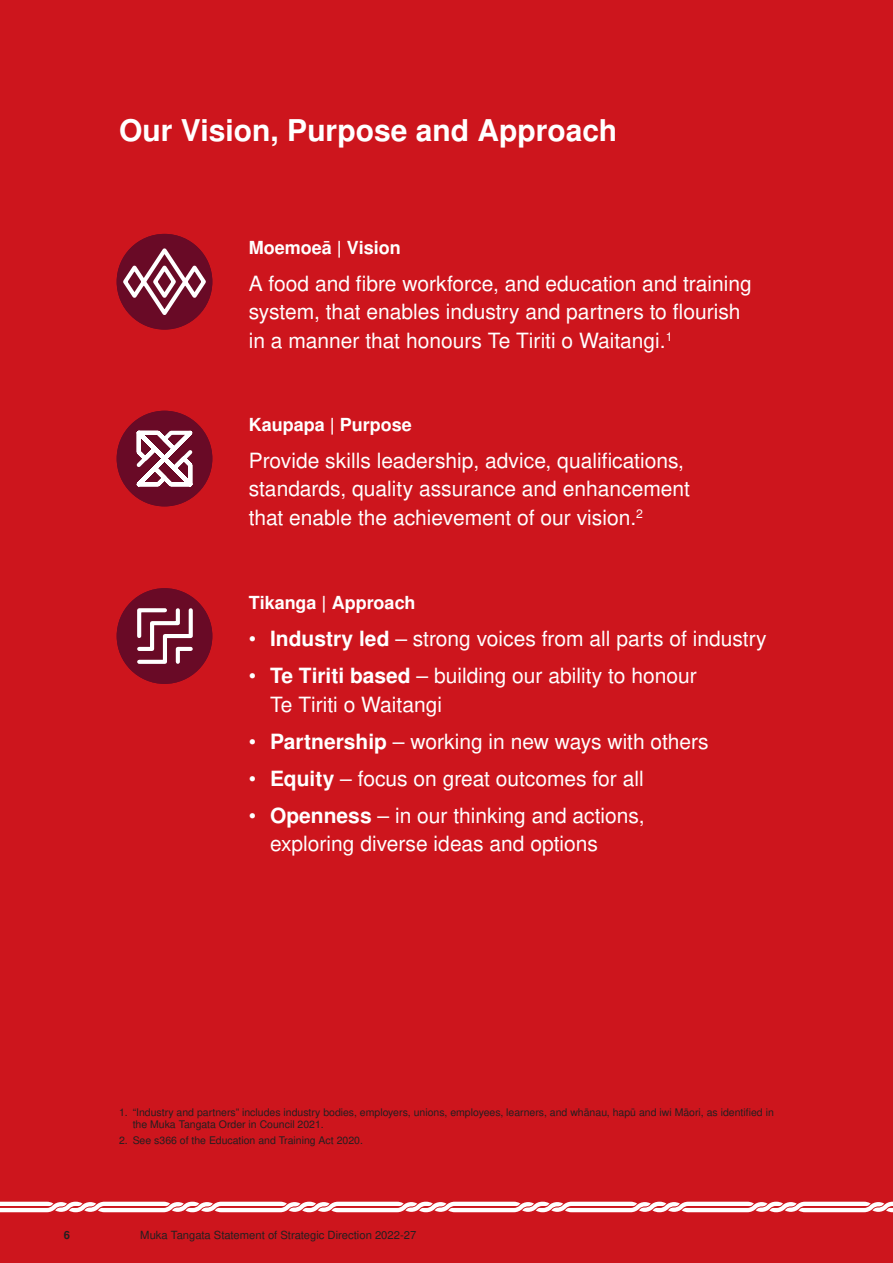
<style>
.page{position:relative;width:893px;height:1263px;background:#cd151d}
.page>*{position:absolute;margin:0;border:0;box-sizing:border-box;transform-origin:0 0}
.Heading{font:700 30px "Nimbus San L";color:#fff}
.Lead_In{font:21px/28.5px "Nimbus San L";color:#fff}
.Sub-Heading_Bold{font:700 18px "Nimbus San L";color:#fff}
.Body_Copy{font:11.25px "Nimbus San L";color:#231f20}
.Body_Copy-2{font:700 11.25px "Nimbus San L";color:#231f20}
.Footnote{font:10.5px/12px "Nimbus San L";color:#231f20}
.s1{font-weight:700}
</style>
<div class="page">
<svg style="left:0;top:1202px;width:893px;height:10px"></svg>
<div style="left:117px;top:411px;width:95px;height:95px;background:#690a26;border-radius:50%"></div>
<svg style="left:129px;top:423px;width:64px;height:71px"></svg>
<div style="left:117px;top:588px;width:95px;height:96px;background:#690a26;border-radius:50%"></div>
<svg style="left:137px;top:608px;width:56px;height:56px"></svg>
<div style="left:117px;top:234px;width:95px;height:96px;background:#690a26;border-radius:50%"></div>
<svg style="left:120px;top:243px;width:90px;height:77px"></svg>
<p class="Heading" style="left:119px;top:109px;width:500px">Our Vision, Purpose and Approach</p>
<p class="Sub-Heading_Bold" style="left:249px;top:235px;width:153px">Moemoeā | Vision</p>
<p class="Lead_In" style="left:249px;top:268px;width:505px">A food and fibre workforce, and education and training system, that enables industry and partners to flourish in a manner that honours Te Tiriti o Waitangi.<sup>1</sup></p>
<p class="Sub-Heading_Bold" style="left:249px;top:411px;width:165px">Kaupapa | Purpose</p>
<p class="Lead_In" style="left:249px;top:445px;width:443px">Provide skills leadership, advice, qualifications, standards, quality assurance and enhancement that enable the achievement of our vision.<sup>2</sup></p>
<p class="Sub-Heading_Bold" style="left:249px;top:590px;width:168px">Tikanga | Approach</p>
<p class="Lead_In" style="left:249px;top:624px;width:519px">• <span class="s1">Industry led</span> – strong voices from all parts of industry</p>
<p class="Lead_In" style="left:270px;top:661px;width:428px;text-indent:-21px">• <span class="s1">Te Tiriti based</span> – building our ability to honour<br>Te Tiriti o Waitangi</p>
<p class="Lead_In" style="left:249px;top:726px;width:461px">• <span class="s1">Partnership</span> – working in new ways with others</p>
<p class="Lead_In" style="left:249px;top:763px;width:396px">• <span class="s1">Equity</span> – focus on great outcomes for all</p>
<p class="Lead_In" style="left:270px;top:800px;width:376px;text-indent:-21px">• <span class="s1">Openness</span> – in our thinking and actions, exploring diverse ideas and options</p>
<p class="Footnote" style="left:133px;top:1105px;width:643px;text-indent:-14px">1. “Industry and partners” includes industry bodies, employers, unions, employees, learners, and whānau, hapū and iwi Māori, as identified in the Muka Tangata Order in Council 2021.</p>
<p class="Footnote" style="left:119px;top:1134px;width:245px">2. See s366 of the Education and Training Act 2020.</p>
<p class="Body_Copy-2" style="left:64px;top:1227px;width:8px">6</p>
<p class="Body_Copy" style="left:140px;top:1226px;width:277px">Muka Tangata Statement of Strategic Direction 2022-27</p>
</div>
